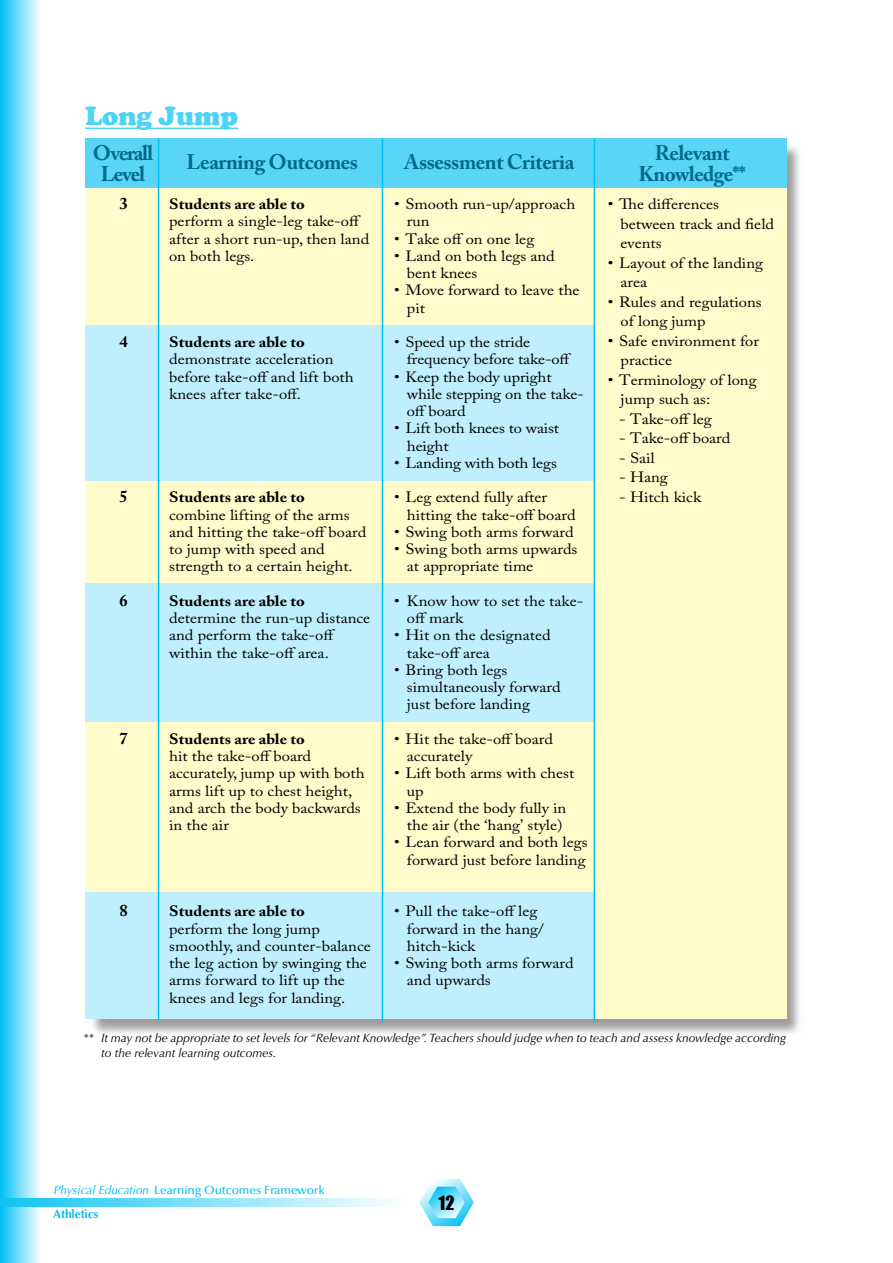
<style>
.page{position:relative;width:893px;height:1263px;background:#fff}
.page>*{position:absolute;margin:0;border:0;box-sizing:border-box;transform-origin:0 0}
.t1{font:900 27px "Cooper";color:#4dd3f7}
.t2{font:700 21px/21px "Adobe Caslon Pro";letter-spacing:-.02em;color:#00698a;text-align:center}
.t3{font:700 21px/21px "Adobe Caslon Pro";letter-spacing:-.06em;color:#00698a;text-align:center}
.t4{font:18px "Impact";color:#000}
.t5{font:700 16.5px "Adobe Caslon Pro";color:#000}
.t6{font:14.85px/17.2px "Adobe Caslon Pro";color:#000;scale:1.11 1}
.t7{font:700 14.85px "Adobe Caslon Pro";color:#000;scale:1.11 1}
.t8{font:italic 12px/15px "Optima";color:#000}
.t9{font:500 12px/24.8px "Optima";letter-spacing:-.01em;color:#00c0f3}
.s1{font-weight:400;font-style:italic}
.s2{font-weight:700}
</style>
<div class="page">
<div style="left:0;top:0;width:41px;height:1263px;background:linear-gradient(to right,#00c0f3,#fafeff)"></div>
<svg style="left:419px;top:1179px;width:55px;height:47px"></svg>
<svg style="left:0;top:1198px;width:388px;height:9px;background:#80dff9"></svg>
<div style="left:88px;top:141px;width:715px;height:897px;background:#000;opacity:.4"></div>
<hr style="left:85px;top:128px;width:153px;height:1px;background:#4dd3f7">
<div style="left:85px;top:138px;width:701px;height:56px;background:#59d6f7"></div>
<div style="left:85px;top:188px;width:701px;height:830px;background:#fffbcb"></div>
<div style="left:85px;top:583px;width:509px;height:139px;background:#bfeffc"></div>
<div style="left:85px;top:892px;width:509px;height:126px;background:#bfeffc"></div>
<div style="left:85px;top:325px;width:509px;height:156px;background:#bfeffc"></div>
<hr style="left:158px;top:138px;width:1px;height:882px;background:#00c0f3">
<hr style="left:382px;top:138px;width:1px;height:883px;background:#00c0f3">
<hr style="left:594px;top:138px;width:1px;height:883px;background:#00c0f3">
<h1 class="t1" style="left:85px;top:100px;width:154px">Long Jump</h1>
<h2 class="t3" style="left:93px;top:142px;width:62px">Overall<br>Level</h2>
<h2 class="t2" style="left:186px;top:151px;width:173px">Learning Outcomes</h2>
<h2 class="t2" style="left:404px;top:151px;width:172px">Assessment Criteria</h2>
<h2 class="t2" style="left:639px;top:142px;width:109px">Relevant<br>Knowledge**</h2>
<p class="t5" style="left:120px;top:194px;width:10px">3</p>
<p class="t5" style="left:120px;top:332px;width:10px">4</p>
<p class="t5" style="left:120px;top:487px;width:10px">5</p>
<p class="t5" style="left:120px;top:590px;width:10px">6</p>
<p class="t5" style="left:120px;top:728px;width:10px">7</p>
<p class="t5" style="left:120px;top:901px;width:10px">8</p>
<p class="t7" style="left:169px;top:195px;width:124px">Students are able to</p>
<p class="t6" style="left:169px;top:213px;width:182px">perform a single-leg take-off after a short run-up, then land on both legs.</p>
<p class="t7" style="left:169px;top:333px;width:124px">Students are able to</p>
<p class="t6" style="left:169px;top:351px;width:168px">demonstrate acceleration before take-off and lift both knees after take-off.</p>
<p class="t7" style="left:169px;top:489px;width:124px">Students are able to</p>
<p class="t6" style="left:169px;top:506px;width:179px">combine lifting of the arms and hitting the take-off board to jump with speed and strength to a certain height.</p>
<p class="t7" style="left:169px;top:592px;width:124px">Students are able to</p>
<p class="t6" style="left:169px;top:609px;width:183px">determine the run-up distance and perform the take-off within the take-off area.</p>
<p class="t7" style="left:169px;top:730px;width:124px">Students are able to</p>
<p class="t6" style="left:169px;top:747px;width:178px">hit the take-off board accurately, jump up with both arms lift up to chest height, and arch the body backwards in the air</p>
<p class="t7" style="left:169px;top:903px;width:124px">Students are able to</p>
<p class="t6" style="left:169px;top:920px;width:183px">perform the long jump smoothly, and counter-balance the leg action by swinging the arms forward to lift up the knees and legs for landing.</p>
<p class="t6" style="left:407px;top:195px;width:153px;text-indent:-13px">• Smooth run-up/approach run</p>
<p class="t6" style="left:394px;top:230px;width:128px">• Take off on one leg</p>
<p class="t6" style="left:407px;top:247px;width:135px;text-indent:-13px">• Land on both legs and bent knees</p>
<p class="t6" style="left:407px;top:282px;width:157px;text-indent:-13px">• Move forward to leave the pit</p>
<p class="t6" style="left:407px;top:333px;width:149px;text-indent:-13px">• Speed up the stride frequency before take-off</p>
<p class="t6" style="left:407px;top:368px;width:161px;text-indent:-13px">• Keep the body upright while stepping on the take&shy;off board</p>
<p class="t6" style="left:407px;top:420px;width:139px;text-indent:-13px">• Lift both knees to waist height</p>
<p class="t6" style="left:394px;top:454px;width:148px">• Landing with both legs</p>
<p class="t6" style="left:407px;top:489px;width:153px;text-indent:-13px">• Leg extend fully after hitting the take-off board</p>
<p class="t6" style="left:394px;top:523px;width:163px">• Swing both arms forward</p>
<p class="t6" style="left:407px;top:540px;width:155px;text-indent:-13px">• Swing both arms upwards at appropriate time</p>
<p class="t6" style="left:407px;top:592px;width:160px;text-indent:-13px">• Know how to set the take&shy;off mark</p>
<p class="t6" style="left:407px;top:627px;width:131px;text-indent:-13px">• Hit on the designated take-off area</p>
<p class="t6" style="left:407px;top:661px;width:140px;text-indent:-13px">• Bring both legs simultaneously forward just before landing</p>
<p class="t6" style="left:407px;top:730px;width:133px;text-indent:-13px">• Hit the take-off board accurately</p>
<p class="t6" style="left:407px;top:765px;width:152px;text-indent:-13px">• Lift both arms with chest up</p>
<p class="t6" style="left:394px;top:799px;width:157px;text-align:right">• Extend the body fully in the air (the ‘hang’ style)</p>
<p class="t6" style="left:394px;top:834px;width:176px;text-align:right">• Lean forward and both legs forward just before landing</p>
<p class="t6" style="left:407px;top:903px;width:125px;text-indent:-13px">• Pull the take-off leg forward in the hang/ hitch-kick</p>
<p class="t6" style="left:407px;top:954px;width:152px;text-indent:-13px">• Swing both arms forward and upwards</p>
<p class="t6" style="left:621px;top:194px;width:140px;line-height:19.5px;text-indent:-13px">• The differences between track and field events</p>
<p class="t6" style="left:621px;top:253px;width:130px;line-height:19.5px;text-indent:-13px">• Layout of the landing area</p>
<p class="t6" style="left:621px;top:292px;width:129px;line-height:19.5px;text-indent:-13px">• Rules and regulations of long jump</p>
<p class="t6" style="left:621px;top:331px;width:126px;line-height:19.5px;text-indent:-13px">• Safe environment for practice</p>
<p class="t6" style="left:621px;top:370px;width:124px;line-height:19.5px;text-indent:-13px">• Terminology of long jump such as:</p>
<p class="t6" style="left:619px;top:410px;width:85px">- Take-off leg</p>
<p class="t6" style="left:619px;top:429px;width:102px">- Take-off board</p>
<p class="t6" style="left:619px;top:449px;width:34px">- Sail</p>
<p class="t6" style="left:619px;top:468px;width:45px">- Hang</p>
<p class="t6" style="left:619px;top:488px;width:75px">- Hitch kick</p>
<p class="t8" style="left:101px;top:1030px;width:686px;text-indent:-18px">** It may not be appropriate to set levels for “Relevant Knowledge”. Teachers should judge when to teach and assess knowledge according to the relevant learning outcomes.</p>
<p class="t9" style="left:53px;top:1177px;width:273px"><span class="s1">Physical Education</span> Learning Outcomes Framework<br><span class="s2">Athletics</span></p>
<p class="t4" style="left:439px;top:1192px;width:9px">12</p>
</div>
